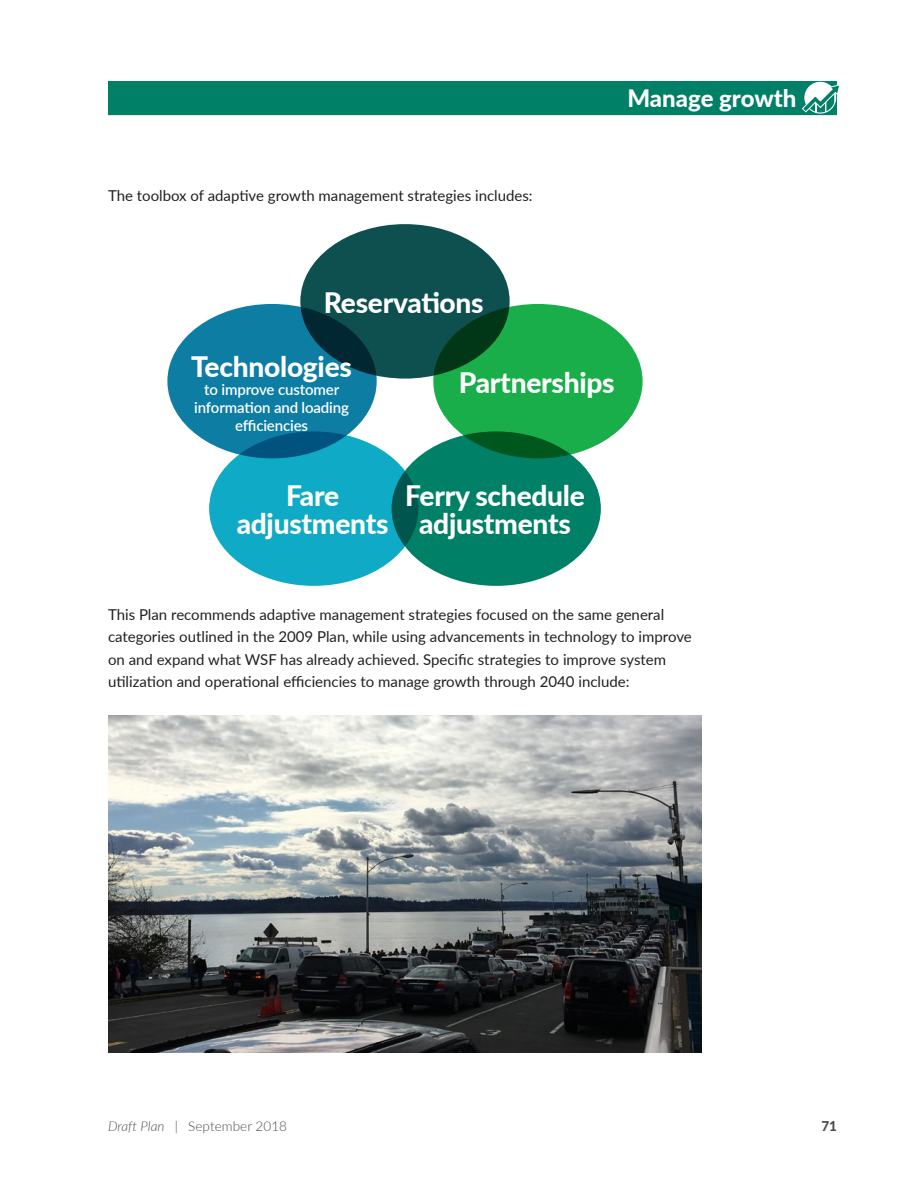
<style>
.page{position:relative;width:918px;height:1188px;background:#fff}
.page>*{position:absolute;margin:0;border:0;box-sizing:border-box;transform-origin:0 0}
.t1{font:800 28.2px/27px "Lato";letter-spacing:-.01em;color:#fff;text-align:center}
.t2{font:800 24px "Lato";color:#fff}
.t3{font:15px/22.5px "Lato";color:#231f20}
.t4{font:600 15px/18px "Lato";letter-spacing:-.01em;color:#fff;text-align:center}
.t5{font:300 13.5px "Lato";letter-spacing:.005em;color:#4b4c4d}
.t6{font:800 13.5px "Lato";color:#4b4c4d}
.s1{font-style:italic}
</style>
<div class="page">
<hr style="left:108px;top:114px;width:729px;height:1px;background:#a0a1a0">
<div style="left:108px;top:81px;width:729px;height:33px;background:#008066"></div>
<div style="left:804px;top:82px;width:32px;height:32px;border:1px solid #fff;border-radius:50%"></div>
<svg style="left:802px;top:84px;width:38px;height:29px"></svg>
<div style="left:300px;top:224px;width:210px;height:155px;background:#0e504f;border-radius:50%"></div>
<div style="left:209px;top:431px;width:209px;height:155px;background:#0fabc6;border-radius:50%"></div>
<div style="left:392px;top:431px;width:209px;height:155px;background:#008066;border-radius:50%"></div>
<svg style="left:167px;top:304px;width:210px;height:154px;background:#0c7398"></svg>
<svg style="left:433px;top:304px;width:210px;height:154px;background:#169d43"></svg>
<img style="left:108px;top:716px;width:594px;height:337px">
<p class="t3" style="left:108px;top:184px;width:426px">The toolbox of adaptive growth management strategies includes:</p>
<h2 class="t2" style="left:627px;top:81px;width:171px">Manage growth</h2>
<h1 class="t1" style="left:324px;top:288px;width:161px">Reservations</h1>
<h1 class="t1" style="left:191px;top:352px;width:162px">Technologies</h1>
<p class="t4" style="left:194px;top:380px;width:156px">to improve customer information and loading efficiencies</p>
<h1 class="t1" style="left:459px;top:368px;width:157px">Partnerships</h1>
<h1 class="t1" style="left:237px;top:481px;width:153px">Fare adjustments</h1>
<h1 class="t1" style="left:405px;top:481px;width:181px">Ferry schedule adjustments</h1>
<p class="t3" style="left:108px;top:602px;width:585px">This Plan recommends adaptive management strategies focused on the same general categories outlined in the 2009 Plan, while using advancements in technology to improve on and expand what WSF has already achieved. Specific strategies to improve system utilization and operational efficiencies to manage growth through 2040 include:</p>
<p class="t5" style="left:108px;top:1117px;width:181px"><span class="s1">Draft Plan</span> | September 2018</p>
<p class="t6" style="left:821px;top:1116px;width:17px">71</p>
</div>
